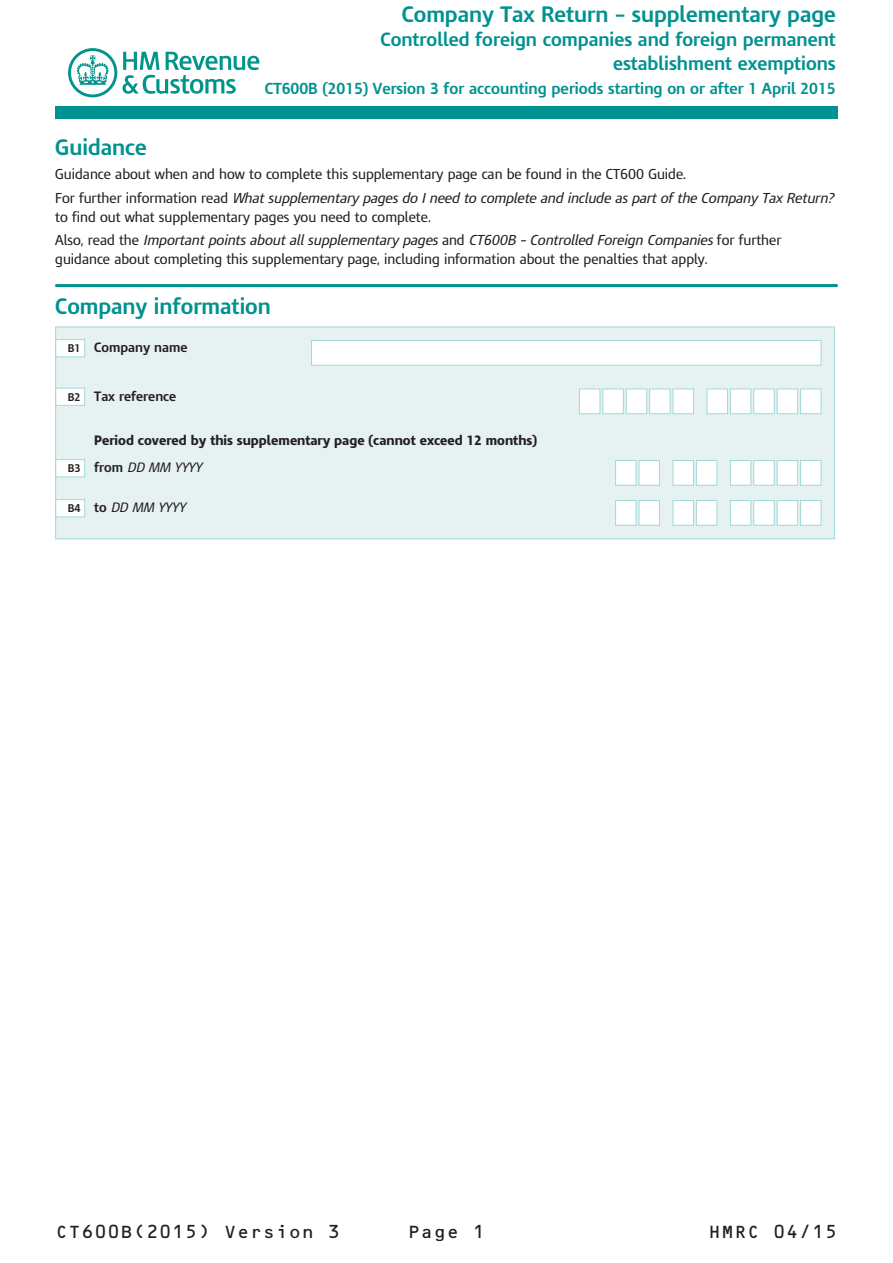
<style>
.page{position:relative;width:893px;height:1263px;background:#fff}
.page>*{position:absolute;margin:0;border:0;box-sizing:border-box;transform-origin:0 0}
.t1{font:700 21px "HMRC Modena";color:#009290}
.t2{font:700 18px/24px "HMRC Modena";color:#009290;text-align:right}
.t3{font:18px "OCRB";color:#231f20}
.t4{font:700 15px "HMRC Modena";color:#009290}
.t5{font:13.5px/23.4px "HMRC Modena";color:#231f20}
.t6{font:800 12.75px/27.3px "HMRC Modena";color:#231f20}
.t7{font:700 12.75px "HMRC Modena";color:#231f20}
.t8{font:italic 12.75px "HMRC Modena";color:#231f20}
.s1{font-style:italic}
.s2{font-size:10.5px}
.s3{font-weight:700;font-size:10.5px}
.s4{font-weight:700}
.s5{font-weight:400;font-style:italic}
.s6{font-weight:700;font-style:normal;font-size:10.5px}
.s7{font-weight:700;font-style:normal}
</style>
<div class="page">
<svg style="left:68px;top:48px;width:191px;height:49px"></svg>
<div style="left:55px;top:106px;width:783px;height:13px;background:#009290"></div>
<hr style="left:55px;top:284px;width:783px;height:3px;background:#009290">
<div style="left:56px;top:327px;width:779px;height:212px;background:#e6f2f2"></div>
<div style="left:56px;top:340px;width:29px;height:17px;background:#fff"></div>
<div style="left:55px;top:339px;width:30px;height:18px;border:1px solid #a1d9d8"></div>
<div style="left:311px;top:340px;width:510px;height:26px;background:#fff;border:1px solid #a1d9d8"></div>
<div style="left:56px;top:388px;width:29px;height:17px;background:#fff"></div>
<div style="left:55px;top:388px;width:30px;height:18px;border:1px solid #a1d9d8"></div>
<div style="left:579px;top:389px;width:21px;height:25px;background:#fff;border:1px solid #a1d9d8"></div>
<div style="left:602px;top:389px;width:22px;height:25px;background:#fff;border:1px solid #a1d9d8"></div>
<div style="left:626px;top:389px;width:21px;height:25px;background:#fff;border:1px solid #a1d9d8"></div>
<div style="left:649px;top:389px;width:21px;height:25px;background:#fff;border:1px solid #a1d9d8"></div>
<div style="left:673px;top:389px;width:21px;height:25px;background:#fff;border:1px solid #a1d9d8"></div>
<div style="left:707px;top:389px;width:21px;height:25px;background:#fff;border:1px solid #a1d9d8"></div>
<div style="left:730px;top:389px;width:21px;height:25px;background:#fff;border:1px solid #a1d9d8"></div>
<div style="left:753px;top:389px;width:22px;height:25px;background:#fff;border:1px solid #a1d9d8"></div>
<div style="left:777px;top:389px;width:21px;height:25px;background:#fff;border:1px solid #a1d9d8"></div>
<div style="left:800px;top:389px;width:21px;height:25px;background:#fff;border:1px solid #a1d9d8"></div>
<div style="left:56px;top:460px;width:29px;height:17px;background:#fff"></div>
<div style="left:55px;top:459px;width:30px;height:18px;border:1px solid #a1d9d8"></div>
<div style="left:615px;top:460px;width:21px;height:26px;background:#fff;border:1px solid #a1d9d8"></div>
<div style="left:639px;top:460px;width:21px;height:26px;background:#fff;border:1px solid #a1d9d8"></div>
<div style="left:673px;top:460px;width:21px;height:26px;background:#fff;border:1px solid #a1d9d8"></div>
<div style="left:696px;top:460px;width:21px;height:26px;background:#fff;border:1px solid #a1d9d8"></div>
<div style="left:730px;top:460px;width:21px;height:26px;background:#fff;border:1px solid #a1d9d8"></div>
<div style="left:753px;top:460px;width:22px;height:26px;background:#fff;border:1px solid #a1d9d8"></div>
<div style="left:777px;top:460px;width:21px;height:26px;background:#fff;border:1px solid #a1d9d8"></div>
<div style="left:800px;top:460px;width:21px;height:26px;background:#fff;border:1px solid #a1d9d8"></div>
<div style="left:56px;top:500px;width:29px;height:17px;background:#fff"></div>
<div style="left:55px;top:499px;width:30px;height:18px;border:1px solid #a1d9d8"></div>
<div style="left:615px;top:500px;width:21px;height:26px;background:#fff;border:1px solid #a1d9d8"></div>
<div style="left:639px;top:500px;width:21px;height:26px;background:#fff;border:1px solid #a1d9d8"></div>
<div style="left:673px;top:500px;width:21px;height:26px;background:#fff;border:1px solid #a1d9d8"></div>
<div style="left:696px;top:500px;width:21px;height:26px;background:#fff;border:1px solid #a1d9d8"></div>
<div style="left:730px;top:500px;width:21px;height:26px;background:#fff;border:1px solid #a1d9d8"></div>
<div style="left:753px;top:500px;width:22px;height:26px;background:#fff;border:1px solid #a1d9d8"></div>
<div style="left:777px;top:500px;width:21px;height:26px;background:#fff;border:1px solid #a1d9d8"></div>
<div style="left:800px;top:500px;width:21px;height:26px;background:#fff;border:1px solid #a1d9d8"></div>
<div style="left:55px;top:327px;width:780px;height:212px;border:1px solid #a1d9d8"></div>
<h1 class="t1" style="left:402px;top:2px;width:436px">Company Tax Return – supplementary page</h1>
<h2 class="t2" style="left:380px;top:28px;width:457px">Controlled foreign companies and foreign permanent establishment exemptions</h2>
<p class="t4" style="left:265px;top:80px;width:572px">CT600B (2015) Version 3 for accounting periods starting on or after 1 April 2015</p>
<h1 class="t1" style="left:55px;top:135px;width:93px">Guidance</h1>
<p class="t5" style="left:55px;top:163px;width:780px">Guidance about when and how to complete this supplementary page can be found in the CT600 Guide.<br>For further information read <span class="s1">What supplementary pages do I need to complete and include as part of the Company Tax Return?</span></p>
<p class="t5" style="left:55px;top:205px;width:728px">to find out what supplementary pages you need to complete.<br>Also, read the <span class="s1">Important points about all supplementary pages</span> and <span class="s1">CT600B – Controlled Foreign Companies</span> for further</p>
<p class="t5" style="left:55px;top:247px;width:654px">guidance about completing this supplementary page, including information about the penalties that apply.</p>
<h1 class="t1" style="left:55px;top:293px;width:217px">Company information</h1>
<p class="t7" style="left:68px;top:340px;width:121px"><span class="s2">B1</span> Company name</p>
<p class="t7" style="left:68px;top:388px;width:110px"><span class="s2">B2</span> Tax reference</p>
<p class="t6" style="left:68px;top:426px;width:471px;text-indent:27px">Period covered by this supplementary page (cannot exceed 12 months)<br><span class="s3">B3</span> <span class="s4">from</span> <span class="s5">DD MM YYYY</span></p>
<p class="t8" style="left:68px;top:500px;width:119px"><span class="s6">B4</span> <span class="s7">to</span> DD MM YYYY</p>
<h2 class="t3" style="left:55px;top:1222px;width:287px">CT600B(2015) Version 3</h2>
<h2 class="t3" style="left:408px;top:1222px;width:79px">Page 1</h2>
<h2 class="t3" style="left:708px;top:1222px;width:131px">HMRC 04/15</h2>
</div>
